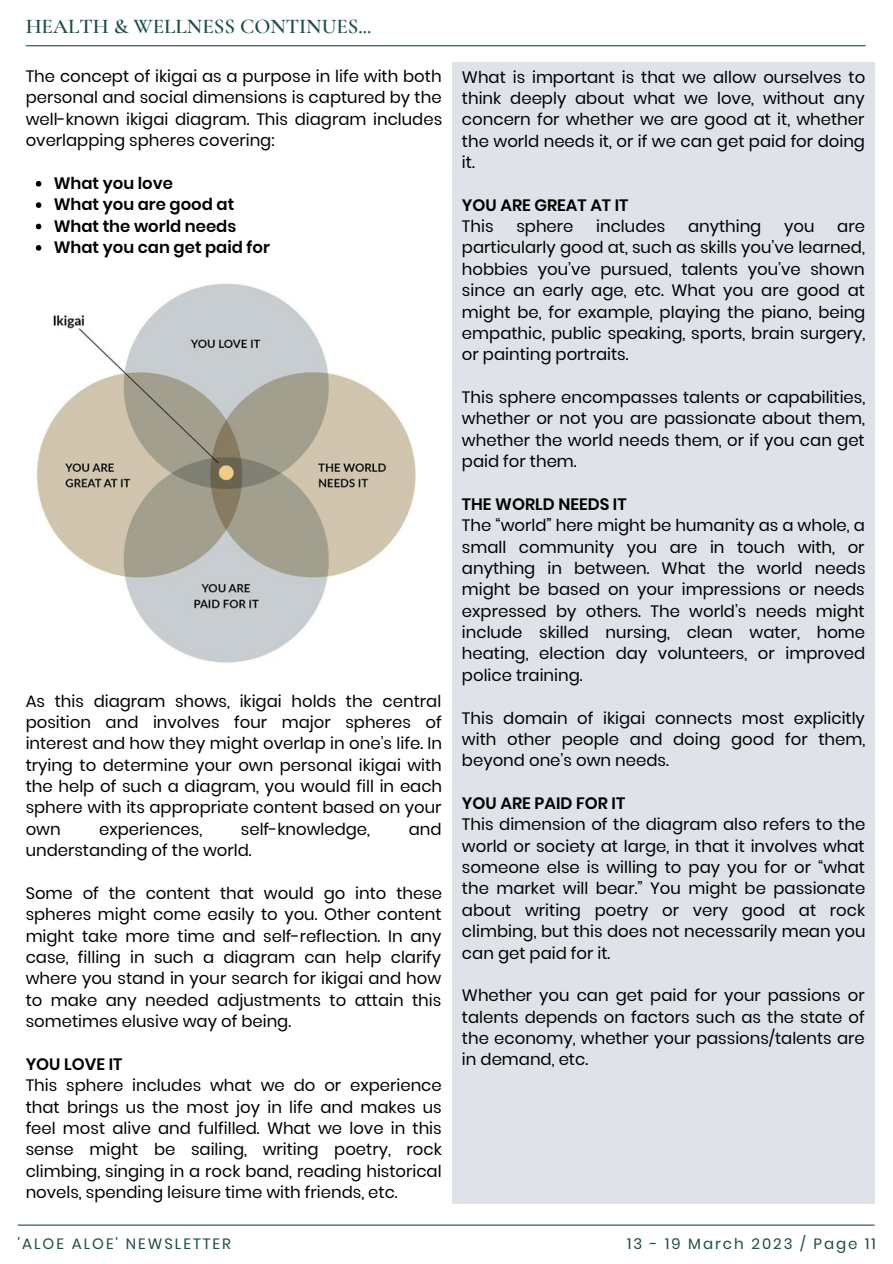
<style>
.page{position:relative;width:893px;height:1264px;background:#fff}
.page>*{position:absolute;margin:0;border:0;box-sizing:border-box;transform-origin:0 0}
.t1{font:600 21px "Cormorant Garamond";color:#1e4c48}
.t2{font:16.5px/21.3px "Poppins";color:#000;text-align:justify}
.t3{font:600 16.5px/21.3px "Poppins";color:#000}
.t4{font:15px "Poppins";letter-spacing:.135em;color:#1e4c48}
</style>
<div class="page">
<hr style="left:26px;top:45px;width:839px;height:1px;background:#1e4c48">
<div style="left:451px;top:63px;width:423px;height:1140px;background:#dfe2e8"></div>
<hr style="left:18px;top:1224px;width:856px;height:1px;background:#1e4c48">
<img style="left:36px;top:283px;width:380px;height:380px">
<svg style="left:36px;top:181px;width:5px;height:5px"></svg>
<svg style="left:36px;top:202px;width:5px;height:6px"></svg>
<svg style="left:36px;top:224px;width:5px;height:5px"></svg>
<svg style="left:36px;top:245px;width:5px;height:6px"></svg>
<p class="t1" style="left:26px;top:14px;width:347px">HEALTH &amp; WELLNESS CONTINUES...</p>
<p class="t2" style="left:26px;top:66px;width:418px">The concept of ikigai as a purpose in life with both personal and social dimensions is captured by the well-known ikigai diagram. This diagram includes overlapping spheres covering:</p>
<p class="t2" style="left:462px;top:66px;width:405px">What is important is that we allow ourselves to think deeply about what we love, without any concern for whether we are good at it, whether the world needs it, or if we can get paid for doing it.</p>
<p class="t3" style="left:462px;top:194px;width:168px">YOU ARE GREAT AT IT</p>
<p class="t2" style="left:462px;top:216px;width:33px">This</p>
<p class="t2" style="left:516px;top:216px;width:59px">sphere</p>
<p class="t2" style="left:596px;top:216px;width:70px">includes</p>
<p class="t2" style="left:688px;top:216px;width:75px">anything</p>
<p class="t2" style="left:784px;top:216px;width:32px">you</p>
<p class="t3" style="left:54px;top:172px;width:218px">What you love<br>What you are good at<br>What the world needs<br>What you can get paid for</p>
<p class="t2" style="left:462px;top:216px;width:405px;text-indent:375px">are particularly good at, such as skills you’ve learned, hobbies you’ve pursued, talents you’ve shown since an early age, etc. What you are good at might be, for example, playing the piano, being empathic, public speaking, sports, brain surgery, or painting portraits.</p>
<p class="t2" style="left:462px;top:386px;width:405px">This sphere encompasses talents or capabilities, whether or not you are passionate about them, whether the world needs them, or if you can get paid for them.</p>
<p class="t3" style="left:462px;top:493px;width:166px">THE WORLD NEEDS IT</p>
<p class="t2" style="left:462px;top:515px;width:405px">The “world” here might be humanity as a whole, a small community you are in touch with, or anything in between. What the world needs might be based on your impressions or needs expressed by others. The world’s needs might include skilled nursing, clean water, home heating, election day volunteers, or improved police training.</p>
<p class="t2" style="left:462px;top:707px;width:405px">This domain of ikigai connects most explicitly with other people and doing good for them, beyond one’s own needs.</p>
<p class="t3" style="left:462px;top:792px;width:165px">YOU ARE PAID FOR IT</p>
<p class="t2" style="left:462px;top:814px;width:405px">This dimension of the diagram also refers to the world or society at large, in that it involves what someone else is willing to pay you for or “what the market will bear.” You might be passionate about writing poetry or very good at rock climbing, but this does not necessarily mean you can get paid for it.</p>
<p class="t2" style="left:462px;top:984px;width:404px">Whether you can get paid for your passions or talents depends on factors such as the state of the economy, whether your passions/talents are in demand, etc.</p>
<p class="t2" style="left:26px;top:690px;width:418px">As this diagram shows, ikigai holds the central position and involves four major spheres of interest and how they might overlap in one’s life. In trying to determine your own personal ikigai with the help of such a diagram, you would fill in each sphere with its appropriate content based on your own</p>
<p class="t2" style="left:99px;top:818px;width:104px">experiences,</p>
<p class="t2" style="left:241px;top:818px;width:131px">self-knowledge,</p>
<p class="t2" style="left:408px;top:818px;width:34px">and</p>
<p class="t2" style="left:26px;top:839px;width:227px">understanding of the world.</p>
<p class="t2" style="left:26px;top:882px;width:418px">Some of the content that would go into these spheres might come easily to you. Other content might take more time and self-reflection. In any case, filling in such a diagram can help clarify where you stand in your search for ikigai and how to make any needed adjustments to attain this sometimes elusive way of being.</p>
<p class="t3" style="left:26px;top:1053px;width:98px">YOU LOVE IT</p>
<p class="t2" style="left:26px;top:1074px;width:418px">This sphere includes what we do or experience that brings us the most joy in life and makes us feel most alive and fulfilled. What we love in this sense might be sailing, writing poetry, rock climbing, singing in a rock band, reading historical novels, spending leisure time with friends, etc.</p>
<p class="t4" style="left:18px;top:1233px;width:215px">'ALOE ALOE' NEWSLETTER</p>
<p class="t4" style="left:627px;top:1233px;width:250px">13 - 19 March 2023 / Page 11</p>
</div>
